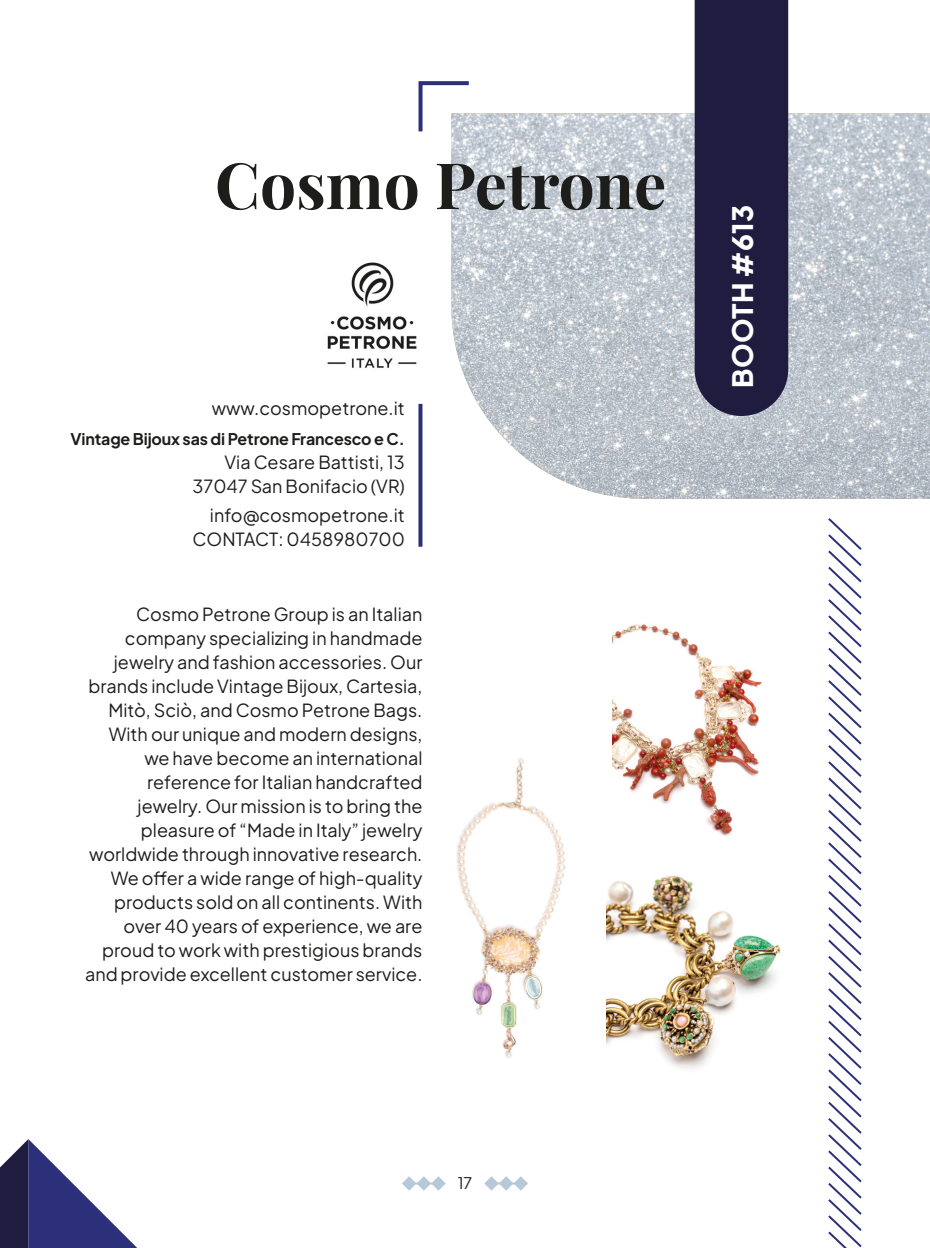
<style>
.page{position:relative;width:930px;height:1248px;background:#fff}
.page>*{position:absolute;margin:0;border:0;box-sizing:border-box;transform-origin:0 0}
.t1{font:700 64px "Playfair Display";color:#1d1d1b}
.t2{font:800 28px "Plus Jakarta Sans";letter-spacing:.005em;color:#fff}
.t3{font:18px/24px "Plus Jakarta Sans";color:#1d1d1b;text-align:right}
.t4{font:700 16px "Plus Jakarta Sans";letter-spacing:-.01em;color:#1d1d1b}
.t5{font:16px "Plus Jakarta Sans";color:#1d1d1b}
</style>
<div class="page">
<svg style="left:0;top:1139px;width:136px;height:108px"></svg>
<img style="left:451px;top:113px;width:479px;height:385px">
<svg style="left:418px;top:404px;width:4px;height:142px"></svg>
<svg style="left:418px;top:81px;width:55px;height:54px"></svg>
<svg style="left:828px;top:518px;width:34px;height:729px"></svg>
<div style="left:694px;top:0;width:94px;height:416px;background:#1f1c3f"></div>
<svg style="left:484px;top:1176px;width:44px;height:14px"></svg>
<svg style="left:402px;top:1176px;width:44px;height:14px"></svg>
<hr style="left:488px;top:1182px;width:33px;height:2px;background:#b7c9d8">
<hr style="left:406px;top:1182px;width:33px;height:2px;background:#b7c9d8">
<img style="left:327px;top:262px;width:90px;height:106px">
<img style="left:612px;top:624px;width:150px;height:212px">
<img style="left:456px;top:758px;width:110px;height:300px">
<img style="left:606px;top:875px;width:175px;height:194px">
<p class="t1" style="left:215px;top:135px;width:453px">Cosmo Petrone</p>
<p class="t3" style="left:212px;top:394px;width:194px">www.cosmopetrone.it</p>
<p class="t4" style="left:71px;top:425px;width:336px">Vintage Bijoux sas di Petrone Francesco e C.</p>
<p class="t3" style="left:193px;top:448px;width:214px">Via Cesare Battisti, 13<br>37047 San Bonifacio (VR)</p>
<p class="t3" style="left:192px;top:502px;width:214px">info@cosmopetrone.it<br>CONTACT: 0458980700</p>
<p class="t3" style="left:85px;top:600px;width:339px">Cosmo Petrone Group is an Italian company specializing in handmade jewelry and fashion accessories. Our brands include Vintage Bijoux, Cartesia, Mitò, Sciò, and Cosmo Petrone Bags.<br>With our unique and modern designs, we have become an international reference for Italian handcrafted jewelry. Our mission is to bring the pleasure of “Made in Italy” jewelry worldwide through innovative research.<br>We offer a wide range of high-quality products sold on all continents. With over 40 years of experience, we are proud to work with prestigious brands and provide excellent customer service.</p>
<p class="t2" style="left:720px;top:387px;width:184px;rotate:-90deg">BOOTH #613</p>
<p class="t5" style="left:458px;top:1169px;width:16px">17</p>
</div>
